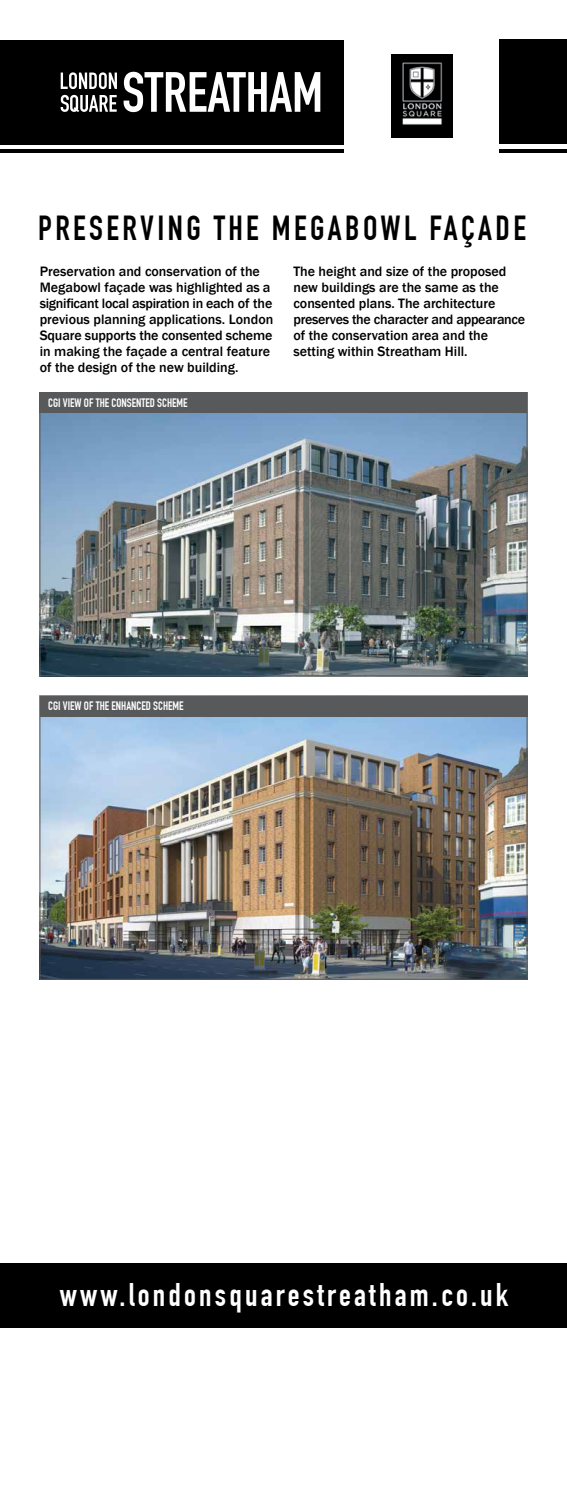
<style>
.page{position:relative;width:567px;height:1489px;background:#fff}
.page>*{position:absolute;margin:0;border:0;box-sizing:border-box;transform-origin:0 0}
.t1{font:700 34px "DIN Condensed";letter-spacing:.1em;color:#000}
.t2{font:700 32px "DIN Condensed";letter-spacing:.1em;color:#fff}
.t3{font:500 14px/16px "Franklin Gothic";color:#000}
.t4{font:700 12px "DIN Condensed";color:#fff}
</style>
<div class="page">
<div style="left:0;top:1263px;width:567px;height:64px;background:#000"></div>
<div style="left:0;top:40px;width:344px;height:104px;background:#000"></div>
<svg style="left:61px;top:72px;width:56px;height:17px"></svg>
<svg style="left:61px;top:95px;width:56px;height:17px"></svg>
<svg style="left:124px;top:72px;width:196px;height:40px"></svg>
<img style="left:391px;top:54px;width:61px;height:83px">
<div style="left:499px;top:40px;width:68px;height:104px;background:#000"></div>
<hr style="left:0;top:149px;width:344px;height:4px;background:#000">
<hr style="left:499px;top:149px;width:68px;height:4px;background:#000">
<img style="left:42px;top:716px;width:483px;height:261px">
<div style="left:40px;top:696px;width:487px;height:20px;background:#58595b"></div>
<img style="left:42px;top:412px;width:483px;height:262px">
<div style="left:40px;top:392px;width:487px;height:20px;background:#58595b"></div>
<h1 class="t1" style="left:38px;top:208px;width:489px">PRESERVING THE MEGABOWL FAÇADE</h1>
<p class="t3" style="left:40px;top:264px;width:235px">Preservation and conservation of the Megabowl façade was highlighted as a significant local aspiration in each of the previous planning applications. London Square supports the consented scheme in making the façade a central feature of the design of the new building.</p>
<p class="t3" style="left:293px;top:264px;width:233px">The height and size of the proposed new buildings are the same as the consented plans. The architecture preserves the character and appearance of the conservation area and the setting within Streatham Hill.</p>
<p class="t4" style="left:48px;top:395px;width:141px">CGI VIEW OF THE CONSENTED SCHEME</p>
<p class="t4" style="left:48px;top:699px;width:137px">CGI VIEW OF THE ENHANCED SCHEME</p>
<h2 class="t2" style="left:60px;top:1275px;width:450px">www.londonsquarestreatham.co.uk</h2>
</div>
